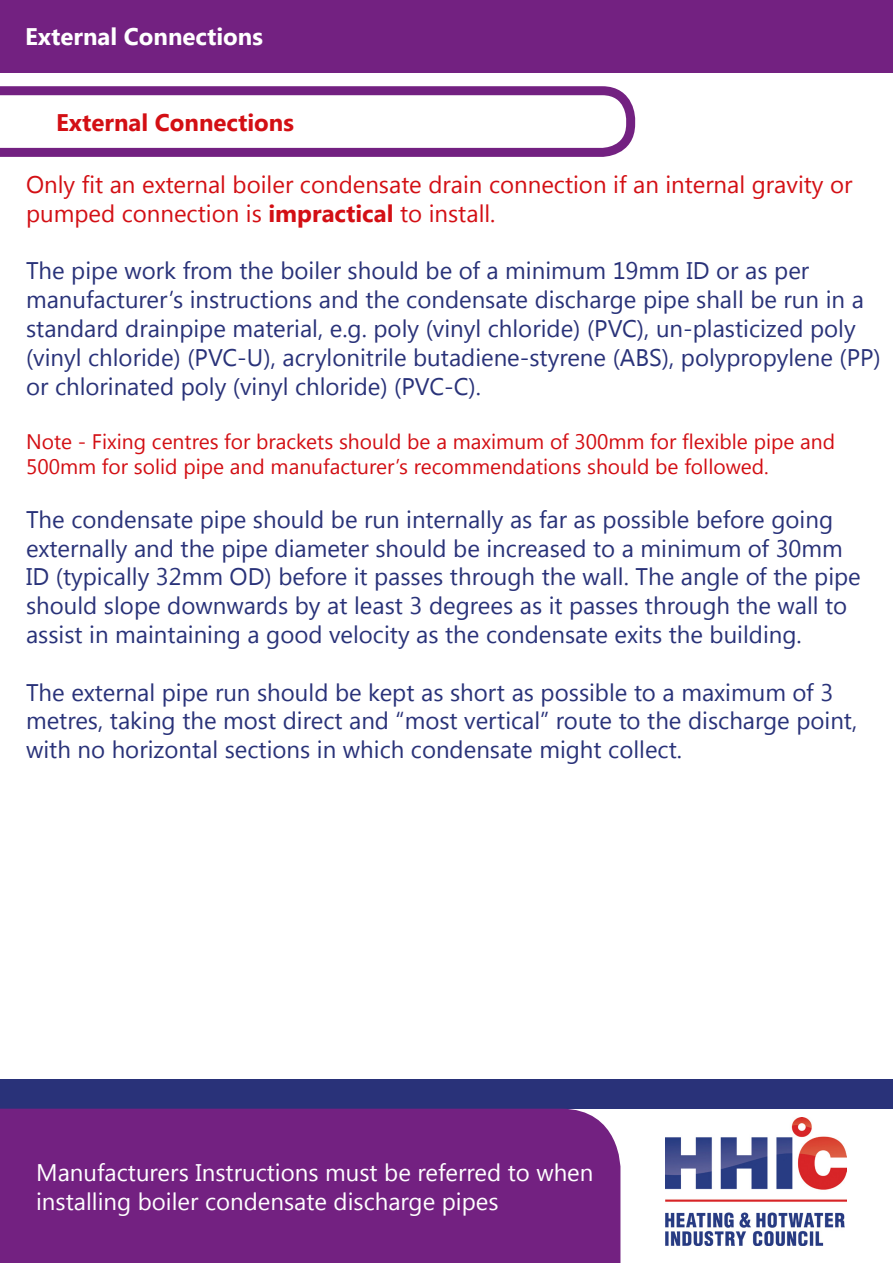
<style>
.page{position:relative;width:893px;height:1263px;background:#fff}
.page>*{position:absolute;margin:0;border:0;box-sizing:border-box;transform-origin:0 0}
.t1{font:24px/28.8px "Segoe UI";color:#293279}
.t2{font:24px/32.2px "Segoe UI";color:#fff}
.t3{font:24px/28.8px "Segoe UI";color:#d30f14}
.t4{font:700 24px "Segoe UI";color:#fff}
.t5{font:700 24px "Segoe UI";color:#d30f14}
.t6{font:21px/25.2px "Segoe UI";color:#d30f14}
.s1{font-weight:700}
</style>
<div class="page">
<div style="left:0;top:0;width:893px;height:73px;background:#732181"></div>
<img style="left:666px;top:1118px;width:180px;height:128px">
<div style="left:0;top:1079px;width:893px;height:30px;background:#293279"></div>
<svg style="left:0;top:86px;width:635px;height:71px"></svg>
<div style="left:0;top:1109px;width:620px;height:154px;background:#732181"></div>
<p class="t4" style="left:25px;top:19px;width:239px">External Connections</p>
<p class="t5" style="left:56px;top:106px;width:239px">External Connections</p>
<p class="t3" style="left:26px;top:169px;width:828px">Only fit an external boiler condensate drain connection if an internal gravity or pumped connection is <span class="s1">impractical</span> to install.</p>
<p class="t1" style="left:26px;top:255px;width:856px">The pipe work from the boiler should be of a minimum 19mm ID or as per manufacturer’s instructions and the condensate discharge pipe shall be run in a standard drainpipe material, e.g. poly (vinyl chloride) (PVC), un-plasticized poly (vinyl chloride) (PVC-U), acrylonitrile butadiene-styrene (ABS), polypropylene (PP) or chlorinated poly (vinyl chloride) (PVC-C).</p>
<p class="t6" style="left:26px;top:427px;width:811px">Note - Fixing centres for brackets should be a maximum of 300mm for flexible pipe and<br>500mm for solid pipe and manufacturer’s recommendations should be followed.</p>
<p class="t1" style="left:26px;top:504px;width:836px">The condensate pipe should be run internally as far as possible before going externally and the pipe diameter should be increased to a minimum of 30mm ID (typically 32mm OD) before it passes through the wall. The angle of the pipe should slope downwards by at least 3 degrees as it passes through the wall to assist in maintaining a good velocity as the condensate exits the building.</p>
<p class="t1" style="left:26px;top:676px;width:833px">The external pipe run should be kept as short as possible to a maximum of 3 metres, taking the most direct and “most vertical” route to the discharge point, with no horizontal sections in which condensate might collect.</p>
<p class="t2" style="left:36px;top:1152px;width:484px;text-indent:21px">installing boiler condensate discharge pipes installing boiler condensate discharge pipes</p>
<p class="t2" style="left:28px;top:1154px;width:464px">installing boiler condensate discharge pipes</p>
<p class="t2" style="left:36px;top:1155px;width:559px">Manufacturers Instructions must be referred to when</p>
</div>
